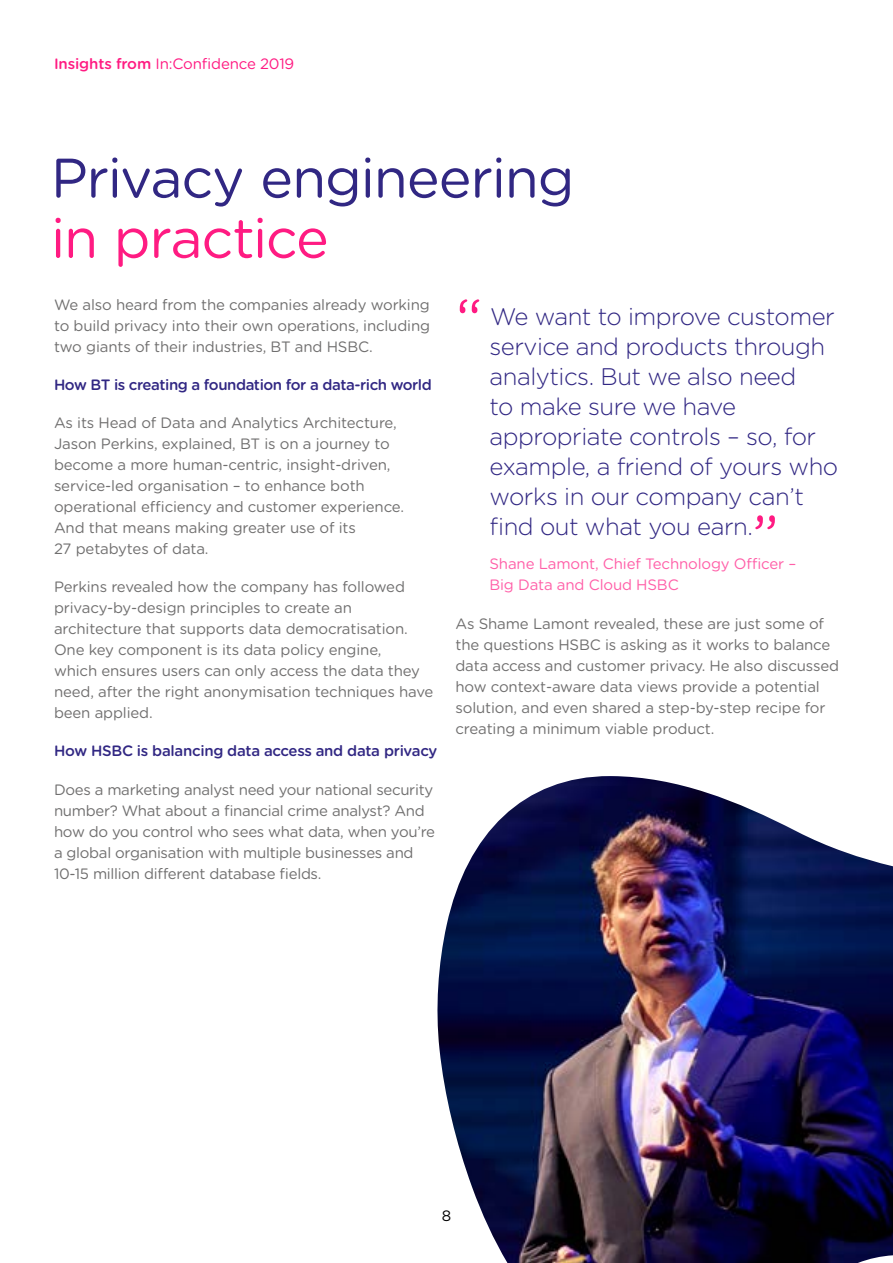
<style>
.page{position:relative;width:893px;height:1263px;background:#fff}
.page>*{position:absolute;margin:0;border:0;box-sizing:border-box;transform-origin:0 0}
.t1{font:60px "Gotham Rounded";color:#ff1b82}
.t2{font:55.5px "Gotham Rounded";letter-spacing:-.025em;color:#312783}
.t3{font:55.5px "Gotham Rounded";letter-spacing:-.025em;color:#ff1b82}
.t4{font:300 24px/30px "Gotham Rounded";letter-spacing:-.02em;color:#312783}
.t5{font:15px/21px "Gotham Rounded";letter-spacing:-.01em;color:#706f6f}
.t6{font:500 15px "Gotham Rounded";letter-spacing:-.03em;color:#312783}
.t7{font:15px "Gotham Rounded";letter-spacing:-.01em;color:#ff5fa8}
.t8{font:15px "Gotham Rounded";letter-spacing:-.01em;color:#ff1b82}
.t9{font:15px "Gotham Rounded";color:#000}
.s1{font-weight:500}
</style>
<div class="page">
<img style="left:437px;top:776px;width:456px;height:487px">
<p class="t8" style="left:54px;top:54px;width:242px"><span class="s1">Insights from</span> In:Confidence 2019</p>
<h2 class="t2" style="left:51px;top:140px;width:525px">Privacy engineering</h2>
<h2 class="t3" style="left:51px;top:200px;width:280px">in practice</h2>
<p class="t5" style="left:54px;top:294px;width:378px;text-align:justify">We also heard from the companies already working to build privacy into their own operations, including two giants of their industries, BT and HSBC.</p>
<p class="t6" style="left:54px;top:374px;width:379px">How BT is creating a foundation for a data-rich world</p>
<p class="t5" style="left:54px;top:412px;width:352px">As its Head of Data and Analytics Architecture, Jason Perkins, explained, BT is on a journey to become a more human-centric, insight-driven, service-led organisation – to enhance both operational efficiency and customer experience.<br>And that means making greater use of its<br>27 petabytes of data.</p>
<p class="t5" style="left:54px;top:576px;width:381px">Perkins revealed how the company has followed privacy-by-design principles to create an architecture that supports data democratisation.<br>One key component is its data policy engine,<br>which ensures users can only access the data they need, after the right anonymisation techniques have been applied.</p>
<p class="t6" style="left:54px;top:740px;width:385px">How HSBC is balancing data access and data privacy</p>
<p class="t5" style="left:54px;top:778px;width:383px">Does a marketing analyst need your national security number? What about a financial crime analyst? And how do you control who sees what data, when you’re a global organisation with multiple businesses and 10-15 million different database fields.</p>
<h1 class="t1" style="left:455px;top:279px;width:28px">“</h1>
<h3 class="t4" style="left:489px;top:301px;width:350px">We want to improve customer service and products through analytics. But we also need<br>to make sure we have appropriate controls – so, for example, a friend of yours who works in our company can’t find out what you earn.</h3>
<p class="t7" style="left:489px;top:553px;width:308px">Shane Lamont, Chief Technology Officer –</p>
<h1 class="t1" style="left:752px;top:495px;width:28px">”</h1>
<p class="t7" style="left:489px;top:574px;width:191px">Big Data and Cloud HSBC</p>
<p class="t5" style="left:455px;top:613px;width:385px">As Shame Lamont revealed, these are just some of the questions HSBC is asking as it works to balance data access and customer privacy. He also discussed how context-aware data views provide a potential solution, and even shared a step-by-step recipe for creating a minimum viable product.</p>
<p class="t9" style="left:442px;top:1205px;width:11px">8</p>
</div>
